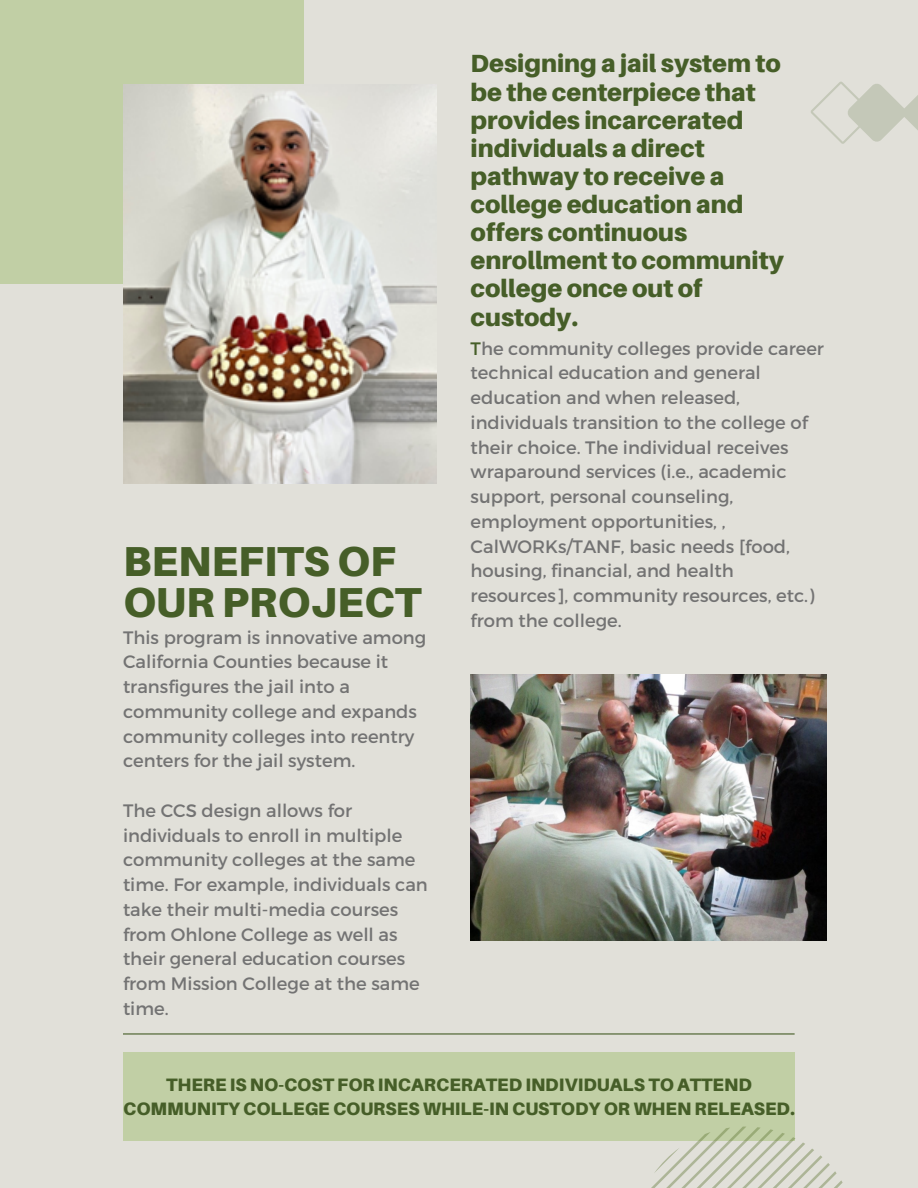
<style>
.page{position:relative;width:918px;height:1188px;background:#e1e0d9}
.page>*{position:absolute;margin:0;border:0;box-sizing:border-box;transform-origin:0 0}
.t1{font:900 41.85px/41px "Aileron";color:#465e28}
.t2{font:900 24.9px/28.2px "Aileron";color:#465e28}
.t3{font:18px/24.8px "Montserrat";color:#737373}
.t4{font:900 18px/24.8px "Aileron";color:#465e28;text-align:center}
.s1{color:#465e28}
</style>
<div class="page">
<div style="left:0;top:0;width:304px;height:284px;background:#c1cfa5"></div>
<img style="left:123px;top:84px;width:314px;height:399px">
<hr style="left:123px;top:1033px;width:672px;height:2px;background:#465e28">
<div style="left:123px;top:1052px;width:672px;height:89px;background:#c1cfa5"></div>
<svg style="left:811px;top:82px;width:107px;height:62px"></svg>
<svg style="left:651px;top:1127px;width:192px;height:61px"></svg>
<img style="left:471px;top:674px;width:355px;height:267px">
<p class="t1" style="left:123px;top:540px;width:300px">BENEFITS OF<br>OUR PROJECT</p>
<p class="t3" style="left:123px;top:624px;width:305px">This program is innovative among<br>California Counties because it transfigures the jail into a community college and expands community colleges into reentry centers for the jail system.</p>
<p class="t3" style="left:123px;top:797px;width:306px">The CCS design allows for individuals to enroll in multiple community colleges at the same time. For example, individuals can take their multi-media courses from Ohlone College as well as their general education courses from Mission College at the same time.</p>
<p class="t2" style="left:471px;top:49px;width:315px">Designing a jail system to be the centerpiece that provides incarcerated individuals a direct pathway to receive a college education and offers continuous enrollment to community college once out of custody.</p>
<p class="t3" style="left:471px;top:335px;width:355px"><span class="s1">T</span>he community colleges provide career technical education and general education and when released, individuals transition to the college of their choice. The individual receives wraparound services (i.e., academic support, personal counseling, employment opportunities, , CalWORKs/TANF, basic needs [food, housing, financial, and health resources], community resources, etc.) from the college.</p>
<p class="t4" style="left:123px;top:1072px;width:673px">THERE IS NO-COST FOR INCARCERATED INDIVIDUALS TO ATTEND<br>COMMUNITY COLLEGE COURSES WHILE-IN CUSTODY OR WHEN RELEASED.</p>
</div>
